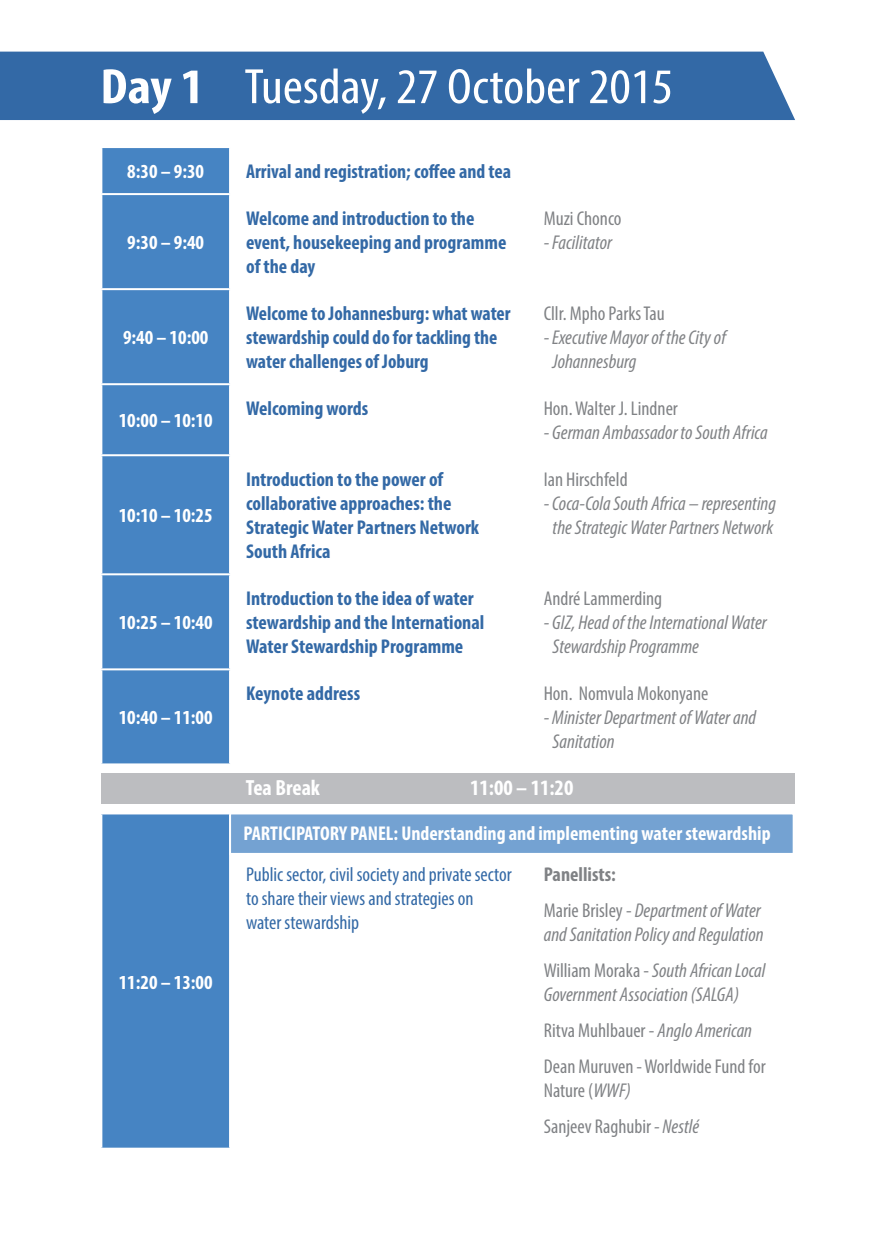
<style>
.page{position:relative;width:896px;height:1248px;background:#fff}
.page>*{position:absolute;margin:0;border:0;box-sizing:border-box;transform-origin:0 0}
.t1{font:condensed 50px "Myriad Pro";color:#fff;scale:1.1 1}
.t2{font:700 condensed 22px "Myriad Pro";color:#fff}
.t3{font:700 condensed 20px/24px "Myriad Pro";color:#3369a6}
.t4{font:italic condensed 20px/24px "Myriad Pro";color:#808285}
.t5{font:condensed 20px/24px "Myriad Pro";color:#808285}
.t6{font:700 condensed 20px "Myriad Pro";color:#fff}
.t7{font:condensed 20px/24px "Myriad Pro";color:#3369a6}
.t8{font:700 condensed 20px "Myriad Pro";color:#808285}
.s1{font-weight:700}
.s2{font-style:normal}
.s3{font-style:italic}
</style>
<div class="page">
<div style="left:0;top:52px;width:795px;height:68px;background:#3369a6"></div>
<div style="left:102px;top:148px;width:127px;height:615px;background:#4684c3"></div>
<hr style="left:100px;top:193px;width:130px;height:2px;background:#fff">
<hr style="left:100px;top:288px;width:130px;height:2px;background:#fff">
<hr style="left:100px;top:383px;width:130px;height:2px;background:#fff">
<hr style="left:100px;top:454px;width:130px;height:2px;background:#fff">
<hr style="left:100px;top:573px;width:130px;height:2px;background:#fff">
<hr style="left:100px;top:668px;width:130px;height:2px;background:#fff">
<div style="left:102px;top:773px;width:693px;height:31px;background:#bcbdc0"></div>
<div style="left:101px;top:813px;width:129px;height:335px;background:#4684c3"></div>
<hr style="left:100px;top:812px;width:130px;height:2px;background:#fff">
<hr style="left:100px;top:814px;width:2px;height:333px;background:#fff">
<hr style="left:229px;top:814px;width:2px;height:333px;background:#fff">
<hr style="left:100px;top:1147px;width:130px;height:2px;background:#fff">
<div style="left:229px;top:812px;width:565px;height:42px;background:#74a2d2;border:2px solid #fff"></div>
<p class="t1" style="left:100px;top:56px;width:522px"><span class="s1">Day 1</span> Tuesday, 27 October 2015</p>
<p class="t6" style="left:127px;top:159px;width:78px">8:30 – 9:30</p>
<p class="t3" style="left:246px;top:159px;width:267px">Arrival and registration; coffee and tea</p>
<p class="t6" style="left:127px;top:230px;width:78px">9:30 – 9:40</p>
<p class="t6" style="left:123px;top:325px;width:87px">9:40 – 10:00</p>
<p class="t6" style="left:119px;top:408px;width:95px">10:00 – 10:10</p>
<p class="t6" style="left:119px;top:503px;width:95px">10:10 – 10:25</p>
<p class="t6" style="left:119px;top:610px;width:95px">10:25 – 10:40</p>
<p class="t6" style="left:119px;top:705px;width:95px">10:40 – 11:00</p>
<p class="t6" style="left:119px;top:969px;width:95px">11:20 – 13:00</p>
<p class="t3" style="left:246px;top:206px;width:262px">Welcome and introduction to the event, housekeeping and programme of the day</p>
<p class="t5" style="left:544px;top:206px;width:79px">Muzi Chonco</p>
<p class="t4" style="left:544px;top:230px;width:70px">- Facilitator</p>
<p class="t3" style="left:246px;top:301px;width:266px">Welcome to Johannesburg: what water stewardship could do for tackling the water challenges of Joburg</p>
<p class="t5" style="left:544px;top:301px;width:123px">Cllr. Mpho Parks Tau</p>
<p class="t4" style="left:544px;top:325px;width:184px">- Executive Mayor of the City of</p>
<p class="t4" style="left:552px;top:349px;width:85px">Johannesburg</p>
<p class="t3" style="left:246px;top:396px;width:124px">Welcoming words</p>
<p class="t5" style="left:544px;top:396px;width:136px">Hon. Walter J. Lindner</p>
<p class="t4" style="left:544px;top:420px;width:225px">- German Ambassador to South Africa</p>
<p class="t3" style="left:246px;top:467px;width:235px">Introduction to the power of collaborative approaches: the<br>Strategic Water Partners Network<br>South Africa</p>
<p class="t5" style="left:544px;top:467px;width:85px">Ian Hirschfeld</p>
<p class="t4" style="left:544px;top:491px;width:234px">- Coca-Cola South Africa – representing</p>
<p class="t4" style="left:552px;top:515px;width:222px">the Strategic Water Partners Network</p>
<p class="t3" style="left:246px;top:586px;width:240px">Introduction to the idea of water stewardship and the International<br>Water Stewardship Programme</p>
<p class="t5" style="left:544px;top:586px;width:120px">André Lammerding</p>
<p class="t4" style="left:544px;top:610px;width:225px">- GIZ, Head of the International Water</p>
<p class="t4" style="left:552px;top:634px;width:148px">Stewardship Programme</p>
<p class="t3" style="left:246px;top:681px;width:116px">Keynote address</p>
<p class="t5" style="left:544px;top:681px;width:166px">Hon. Nomvula Mokonyane</p>
<p class="t4" style="left:544px;top:705px;width:214px">- Minister Department of Water and</p>
<p class="t4" style="left:552px;top:729px;width:64px">Sanitation</p>
<p class="t2" style="left:246px;top:774px;width:76px">Tea Break</p>
<p class="t2" style="left:470px;top:774px;width:105px">11:00 – 11:20</p>
<p class="t6" style="left:243px;top:820px;width:528px">PARTICIPATORY PANEL: Understanding and implementing water stewardship</p>
<p class="t7" style="left:246px;top:861px;width:267px">Public sector, civil society and private sector to share their views and strategies on water stewardship</p>
<p class="t8" style="left:544px;top:861px;width:74px">Panellists:</p>
<p class="t4" style="left:544px;top:897px;width:221px"><span class="s2">Marie Brisley -</span> Department of Water and Sanitation Policy and Regulation</p>
<p class="t4" style="left:544px;top:957px;width:223px"><span class="s2">William Moraka -</span> South African Local<br>Government Association (SALGA)</p>
<p class="t5" style="left:544px;top:1017px;width:210px">Ritva Muhlbauer - <span class="s3">Anglo American</span></p>
<p class="t5" style="left:544px;top:1053px;width:223px">Dean Muruven - Worldwide Fund for<br>Nature (<span class="s3">WWF)</span></p>
<p class="t5" style="left:544px;top:1113px;width:157px">Sanjeev Raghubir <span class="s3">- Nestlé</span></p>
</div>
